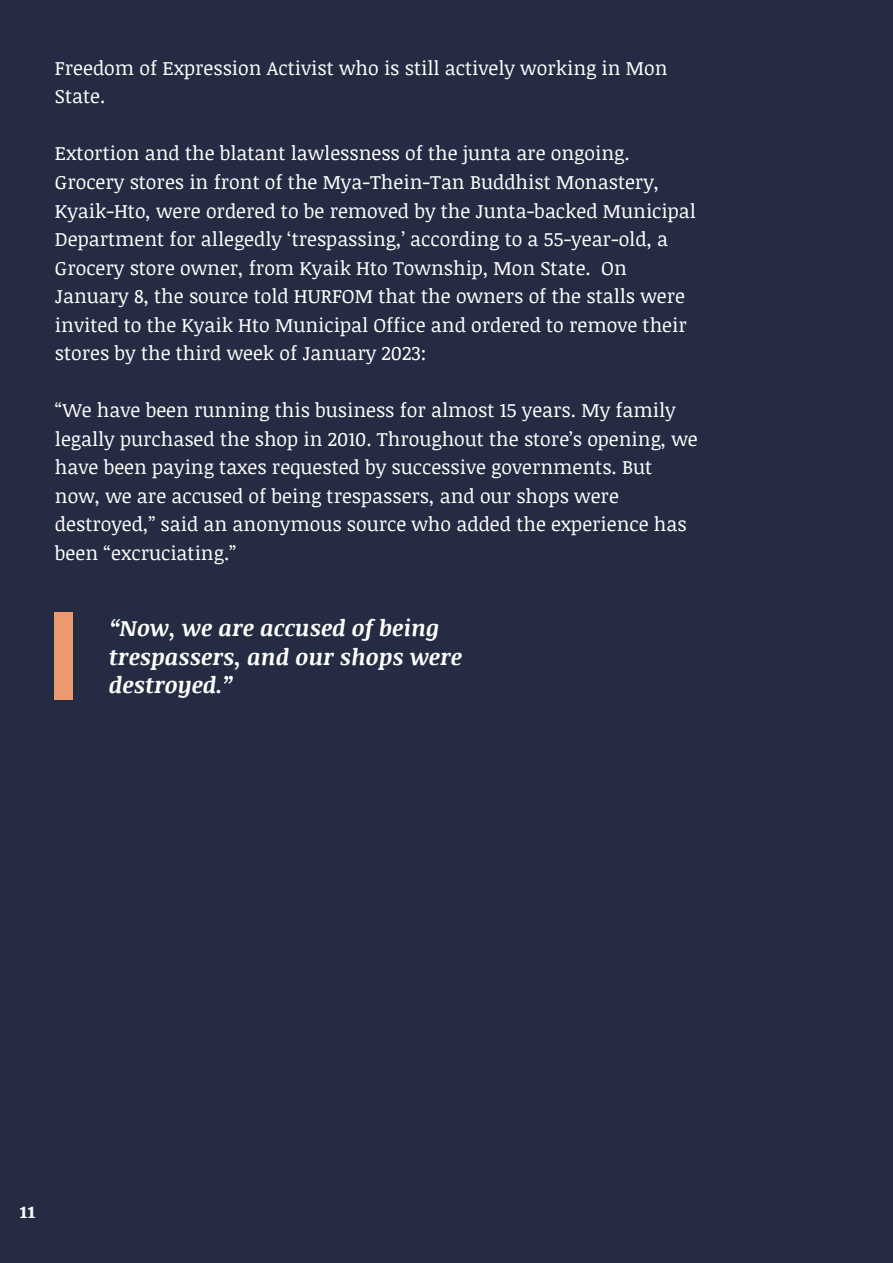
<style>
.page{position:relative;width:893px;height:1263px;background:#242b42}
.page>*{position:absolute;margin:0;border:0;box-sizing:border-box;transform-origin:0 0}
.t1{font:italic 700 22.5px/28.5px "Noticia Text";color:#fff}
.t2{font:19.5px/28.5px "Noticia Text";color:#fff}
.t3{font:700 18px "Merriweather";color:#fff}
</style>
<div class="page">
<div style="left:55px;top:612px;width:18px;height:88px;background:#ec9b70"></div>
<p class="t2" style="left:55px;top:53px;width:614px">Freedom of Expression Activist who is still actively working in Mon<br>State.</p>
<p class="t2" style="left:55px;top:139px;width:642px">Extortion and the blatant lawlessness of the junta are ongoing.<br>Grocery stores in front of the Mya-Thein-Tan Buddhist Monastery, Kyaik-Hto, were ordered to be removed by the Junta-backed Municipal Department for allegedly ‘trespassing,’ according to a 55-year-old, a Grocery store owner, from Kyaik Hto Township, Mon State. On January 8, the source told HURFOM that the owners of the stalls were invited to the Kyaik Hto Municipal Office and ordered to remove their stores by the third week of January 2023:</p>
<p class="t2" style="left:55px;top:395px;width:644px">“We have been running this business for almost 15 years. My family legally purchased the shop in 2010. Throughout the store’s opening, we have been paying taxes requested by successive governments. But now, we are accused of being trespassers, and our shops were destroyed,” said an anonymous source who added the experience has been “excruciating.”</p>
<p class="t1" style="left:109px;top:613px;width:355px">“Now, we are accused of being trespassers, and our shops were destroyed.”</p>
<p class="t3" style="left:20px;top:1200px;width:17px">11</p>
</div>
